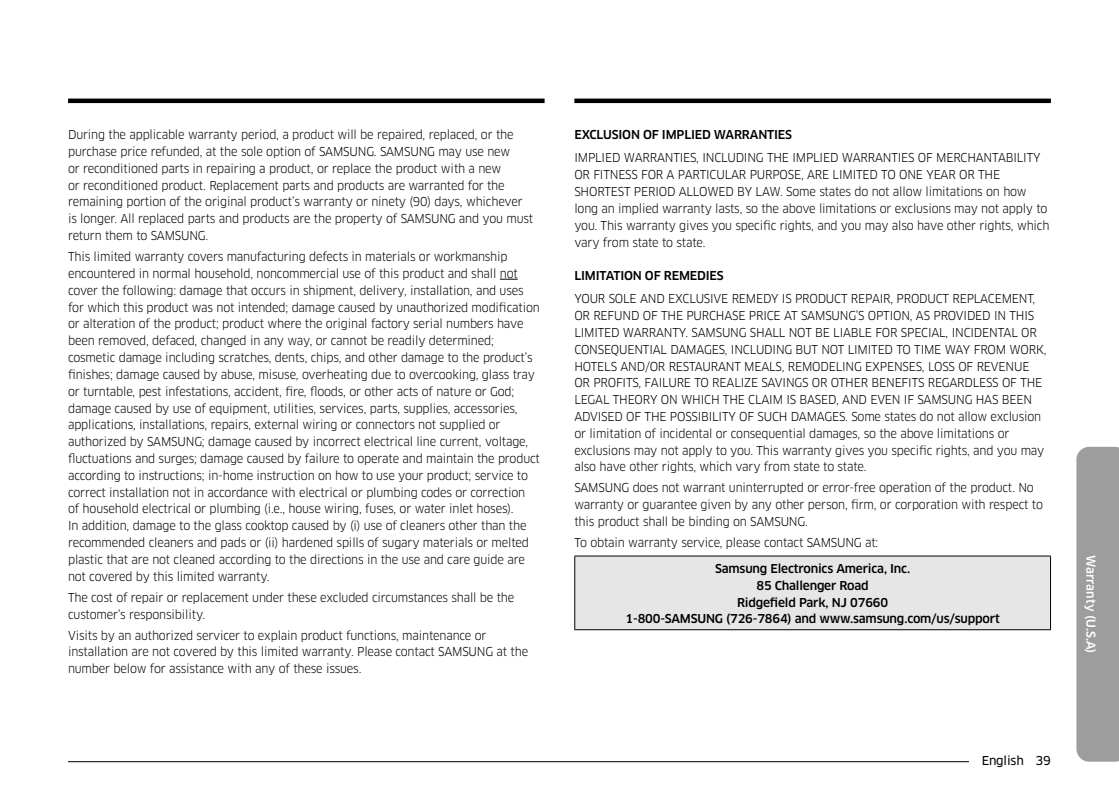
<style>
.page{position:relative;width:1119px;height:800px;background:#fff}
.page>*{position:absolute;margin:0;border:0;box-sizing:border-box;transform-origin:0 0}
.t1{font:12px/16.8px "Samsung Clan Pro";letter-spacing:-.015em;color:#000;scale:.95 1}
.t2{font:500 12px/16.8px "Samsung Clan Pro";letter-spacing:-.015em;color:#000;text-align:center}
.t3{font:500 12px "Samsung Clan Pro";color:#fff}
.t4{font:12px "Samsung Clan Pro News";letter-spacing:-.015em;color:#000}
</style>
<div class="page">
<hr style="left:68px;top:761px;width:935px;height:1px;background:#000">
<div style="left:968px;top:751px;width:82px;height:15px;background:#fff"></div>
<svg style="left:1076px;top:446px;width:42px;height:315px;background:#a0a0a0"></svg>
<div style="left:68px;top:98px;width:476px;height:5px;background:#000"></div>
<div style="left:574px;top:98px;width:476px;height:5px;background:#000"></div>
<svg style="left:500px;top:279px;width:17px;height:1px"></svg>
<div style="left:574px;top:556px;width:476px;height:73px;background:#e6e6e6"></div>
<hr style="left:574px;top:555px;width:476px;height:1px;background:#000">
<hr style="left:574px;top:556px;width:1px;height:73px;background:#000">
<hr style="left:1049px;top:556px;width:1px;height:73px;background:#000">
<hr style="left:574px;top:629px;width:476px;height:1px;background:#000">
<p class="t1" style="left:68px;top:126px;width:491px">During the applicable warranty period, a product will be repaired, replaced, or the purchase price refunded, at the sole option of SAMSUNG. SAMSUNG may use new<br>or reconditioned parts in repairing a product, or replace the product with a new<br>or reconditioned product. Replacement parts and products are warranted for the remaining portion of the original product’s warranty or ninety (90) days, whichever is longer. All replaced parts and products are the property of SAMSUNG and you must return them to SAMSUNG.</p>
<p class="t1" style="left:68px;top:248px;width:498px">This limited warranty covers manufacturing defects in materials or workmanship encountered in normal household, noncommercial use of this product and shall not cover the following: damage that occurs in shipment, delivery, installation, and uses for which this product was not intended; damage caused by unauthorized modification or alteration of the product; product where the original factory serial numbers have been removed, defaced, changed in any way, or cannot be readily determined; cosmetic damage including scratches, dents, chips, and other damage to the product’s finishes; damage caused by abuse, misuse, overheating due to overcooking, glass tray or turntable, pest infestations, accident, fire, floods, or other acts of nature or God; damage caused by use of equipment, utilities, services, parts, supplies, accessories, applications, installations, repairs, external wiring or connectors not supplied or authorized by SAMSUNG; damage caused by incorrect electrical line current, voltage, fluctuations and surges; damage caused by failure to operate and maintain the product according to instructions; in-home instruction on how to use your product; service to correct installation not in accordance with electrical or plumbing codes or correction<br>of household electrical or plumbing (i.e., house wiring, fuses, or water inlet hoses).<br>In addition, damage to the glass cooktop caused by (i) use of cleaners other than the recommended cleaners and pads or (ii) hardened spills of sugary materials or melted plastic that are not cleaned according to the directions in the use and care guide are not covered by this limited warranty.</p>
<p class="t1" style="left:68px;top:588px;width:471px">The cost of repair or replacement under these excluded circumstances shall be the customer’s responsibility.</p>
<p class="t1" style="left:68px;top:626px;width:486px">Visits by an authorized servicer to explain product functions, maintenance or installation are not covered by this limited warranty. Please contact SAMSUNG at the number below for assistance with any of these issues.</p>
<p class="t2" style="left:574px;top:126px;width:219px">EXCLUSION OF IMPLIED WARRANTIES</p>
<p class="t1" style="left:574px;top:149px;width:501px">IMPLIED WARRANTIES, INCLUDING THE IMPLIED WARRANTIES OF MERCHANTABILITY OR FITNESS FOR A PARTICULAR PURPOSE, ARE LIMITED TO ONE YEAR OR THE SHORTEST PERIOD ALLOWED BY LAW. Some states do not allow limitations on how long an implied warranty lasts, so the above limitations or exclusions may not apply to you. This warranty gives you specific rights, and you may also have other rights, which vary from state to state.</p>
<p class="t2" style="left:574px;top:267px;width:151px">LIMITATION OF REMEDIES</p>
<p class="t1" style="left:574px;top:290px;width:498px">YOUR SOLE AND EXCLUSIVE REMEDY IS PRODUCT REPAIR, PRODUCT REPLACEMENT, OR REFUND OF THE PURCHASE PRICE AT SAMSUNG’S OPTION, AS PROVIDED IN THIS LIMITED WARRANTY. SAMSUNG SHALL NOT BE LIABLE FOR SPECIAL, INCIDENTAL OR CONSEQUENTIAL DAMAGES, INCLUDING BUT NOT LIMITED TO TIME WAY FROM WORK, HOTELS AND/OR RESTAURANT MEALS, REMODELING EXPENSES, LOSS OF REVENUE OR PROFITS, FAILURE TO REALIZE SAVINGS OR OTHER BENEFITS REGARDLESS OF THE LEGAL THEORY ON WHICH THE CLAIM IS BASED, AND EVEN IF SAMSUNG HAS BEEN ADVISED OF THE POSSIBILITY OF SUCH DAMAGES. Some states do not allow exclusion or limitation of incidental or consequential damages, so the above limitations or exclusions may not apply to you. This warranty gives you specific rights, and you may also have other rights, which vary from state to state.</p>
<p class="t1" style="left:574px;top:479px;width:494px">SAMSUNG does not warrant uninterrupted or error-free operation of the product. No warranty or guarantee given by any other person, firm, or corporation with respect to this product shall be binding on SAMSUNG.</p>
<p class="t1" style="left:574px;top:534px;width:321px">To obtain warranty service, please contact SAMSUNG at:</p>
<p class="t2" style="left:625px;top:560px;width:376px">Samsung Electronics America, Inc.<br>85 Challenger Road<br>Ridgefield Park, NJ 07660<br>1-800-SAMSUNG (726-7864) and www.samsung.com/us/support</p>
<p class="t3" style="left:1097px;top:555px;width:100px;rotate:90deg">Warranty (U.S.A)</p>
<p class="t4" style="left:981px;top:753px;width:71px">English 39</p>
</div>
